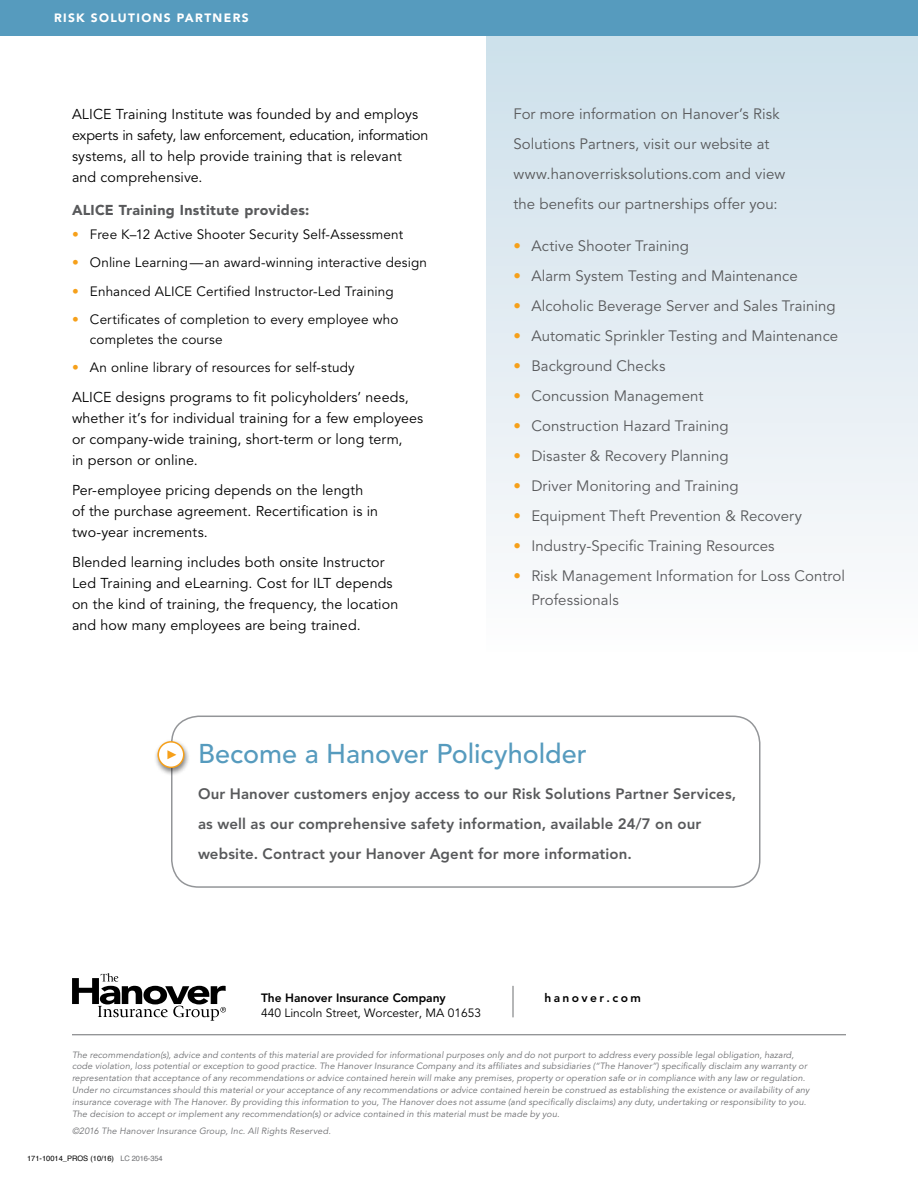
<style>
.page{position:relative;width:918px;height:1188px;background:#fff}
.page>*{position:absolute;margin:0;border:0;box-sizing:border-box;transform-origin:0 0}
.t1{font:500 27px "Avenir";color:#569bbe}
.t2{font:15px/30px "Avenir";letter-spacing:.005em;color:#58595b}
.t3{font:800 15px/30px "Avenir";letter-spacing:.01em;color:#58595b}
.t4{font:14.25px/21px "Avenir";letter-spacing:.005em;color:#000}
.t5{font:900 14.25px "Avenir";letter-spacing:.025em;color:#58595b}
.t6{font:13.5px/19.5px "Avenir";letter-spacing:.01em;color:#000}
.t7{font:12px "Avenir";color:#000}
.t8{font:800 12px "Avenir";color:#000}
.t9{font:900 12px "Avenir";letter-spacing:.11em;color:#fff}
.t10{font:800 12px "Avenir";letter-spacing:.2em;color:#000}
.t11{font:italic 9px/12px "Avenir";letter-spacing:.015em;color:#6d6e71}
.t12{font:7.5px "Helvetica";color:#000}
.s1{color:#f6a01a}
.s2{color:#6d6e71}
</style>
<div class="page">
<div style="left:0;top:0;width:918px;height:36px;background:#569bbe"></div>
<svg style="left:72px;top:973px;width:154px;height:48px"></svg>
<hr style="left:513px;top:986px;width:1px;height:31px;background:#6d6e71">
<hr style="left:72px;top:1034px;width:774px;height:1px;background:#6d6e71">
<div style="left:486px;top:36px;width:432px;height:616px;background:linear-gradient(to bottom,#ccdfea,#fdfcfd)"></div>
<div style="left:171px;top:716px;width:589px;height:172px;border:2px solid #939598;border-radius:27px"></div>
<div style="left:154px;top:739px;width:37px;height:37px;background:#000;opacity:.5"></div>
<div style="left:158px;top:742px;width:26px;height:25px;background:#fff;border-radius:50%"></div>
<div style="left:158px;top:741px;width:26px;height:27px;border:2px solid #f6a01a;border-radius:50%"></div>
<svg style="left:167px;top:750px;width:9px;height:9px"></svg>
<h3 class="t9" style="left:54px;top:11px;width:196px">RISK SOLUTIONS PARTNERS</h3>
<h3 class="t4" style="left:72px;top:104px;width:358px">ALICE Training Institute was founded by and employs experts in safety, law enforcement, education, information systems, all to help provide training that is relevant and comprehensive.</h3>
<h3 class="t5" style="left:72px;top:201px;width:239px">ALICE Training Institute provides:</h3>
<h3 class="t6" style="left:72px;top:225px;width:333px"><span class="s1">•</span> Free K–12 Active Shooter Security Self-Assessment</h3>
<h3 class="t6" style="left:72px;top:253px;width:357px"><span class="s1">•</span> Online Learning—an award-winning interactive design</h3>
<h3 class="t6" style="left:72px;top:282px;width:323px"><span class="s1">•</span> Enhanced ALICE Certified Instructor-Led Training</h3>
<h3 class="t6" style="left:90px;top:310px;width:310px;text-indent:-18px"><span class="s1">•</span> Certificates of completion to every employee who completes the course</h3>
<h3 class="t6" style="left:72px;top:358px;width:284px"><span class="s1">•</span> An online library of resources for self-study</h3>
<h3 class="t4" style="left:72px;top:387px;width:353px">ALICE designs programs to fit policyholders’ needs, whether it’s for individual training for a few employees or company-wide training, short-term or long term,<br>in person or online.</h3>
<h3 class="t4" style="left:72px;top:480px;width:308px">Per-employee pricing depends on the length of the purchase agreement. Recertification is in two-year increments.</h3>
<h3 class="t4" style="left:72px;top:552px;width:328px">Blended learning includes both onsite Instructor Led Training and eLearning. Cost for ILT depends on the kind of training, the frequency, the location and how many employees are being trained.</h3>
<h2 class="t2" style="left:513px;top:100px;width:273px">For more information on Hanover’s Risk Solutions Partners, visit our website at www.hanoverrisksolutions.com and view the benefits our partnerships offer you:</h2>
<h2 class="t2" style="left:513px;top:232px;width:177px"><span class="s1">•</span> Active Shooter Training</h2>
<h2 class="t2" style="left:513px;top:262px;width:286px"><span class="s1">•</span> Alarm System Testing and Maintenance</h2>
<h2 class="t2" style="left:513px;top:292px;width:324px"><span class="s1">•</span> Alcoholic Beverage Server and Sales Training</h2>
<h2 class="t2" style="left:513px;top:322px;width:326px"><span class="s1">•</span> Automatic Sprinkler Testing and Maintenance</h2>
<h2 class="t2" style="left:513px;top:352px;width:154px"><span class="s1">•</span> Background Checks</h2>
<h2 class="t2" style="left:513px;top:382px;width:192px"><span class="s1">•</span> Concussion Management</h2>
<h2 class="t2" style="left:513px;top:412px;width:217px"><span class="s1">•</span> Construction Hazard Training</h2>
<h2 class="t2" style="left:513px;top:442px;width:217px"><span class="s1">•</span> Disaster &amp; Recovery Planning</h2>
<h2 class="t2" style="left:513px;top:472px;width:227px"><span class="s1">•</span> Driver Monitoring and Training</h2>
<h2 class="t2" style="left:513px;top:502px;width:290px"><span class="s1">•</span> Equipment Theft Prevention &amp; Recovery</h2>
<h2 class="t2" style="left:513px;top:532px;width:263px"><span class="s1">•</span> Industry-Specific Training Resources</h2>
<h2 class="t2" style="left:531px;top:565px;width:315px;line-height:24px;text-indent:-18px"><span class="s1">•</span> Risk Management Information for Loss Control<br>Professionals</h2>
<h1 class="t1" style="left:198px;top:738px;width:390px">Become a Hanover Policyholder</h1>
<h2 class="t3" style="left:198px;top:779px;width:540px">Our Hanover customers enjoy access to our Risk Solutions Partner Services, as well as our comprehensive safety information, available 24/7 on our website. Contract your Hanover Agent for more information.</h2>
<h3 class="t8" style="left:261px;top:991px;width:186px">The Hanover Insurance Company</h3>
<h3 class="t7" style="left:261px;top:1006px;width:222px">440 Lincoln Street, Worcester, MA 01653</h3>
<h3 class="t10" style="left:544px;top:991px;width:98px">hanover.com</h3>
<p class="t11" style="left:72px;top:1049px;width:739px">The recommendation(s), advice and contents of this material are provided for informational purposes only and do not purport to address every possible legal obligation, hazard, code violation, loss potential or exception to good practice. The Hanover Insurance Company and its affiliates and subsidiaries (“The Hanover”) specifically disclaim any warranty or representation that acceptance of any recommendations or advice contained herein will make any premises, property or operation safe or in compliance with any law or regulation.<br>Under no circumstances should this material or your acceptance of any recommendations or advice contained herein be construed as establishing the existence or availability of any insurance coverage with The Hanover. By providing this information to you, The Hanover does not assume (and specifically disclaims) any duty, undertaking or responsibility to you.<br>The decision to accept or implement any recommendation(s) or advice contained in this material must be made by you.</p>
<p class="t11" style="left:72px;top:1125px;width:260px">©2016 The Hanover Insurance Group, Inc. All Rights Reserved.</p>
<p class="t12" style="left:27px;top:1153px;width:137px">171-10014_PROS (10/16) <span class="s2">LC 2016-354</span></p>
</div>
